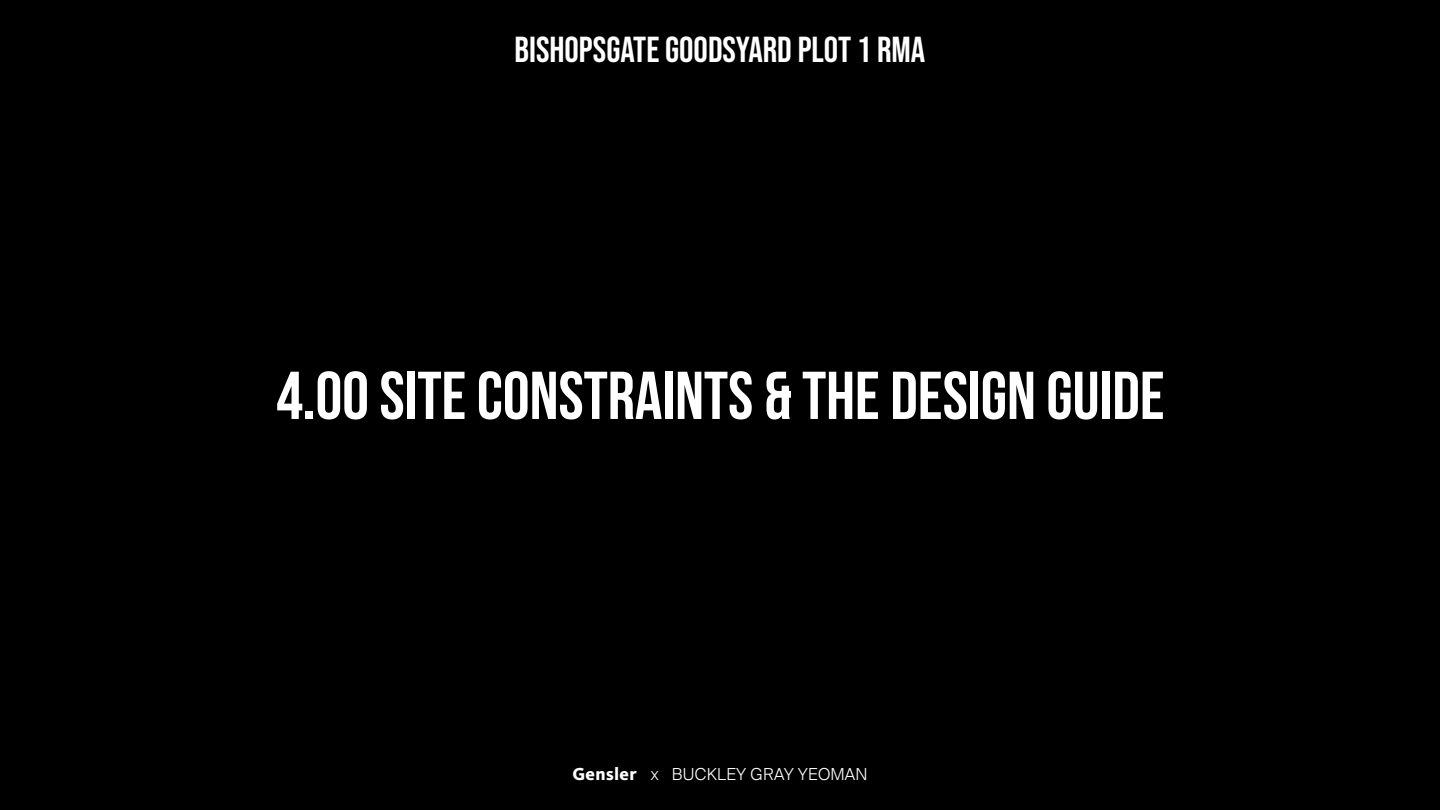
<style>
.page{position:relative;width:1440px;height:810px;background:#000}
.page>*{position:absolute;margin:0;border:0;box-sizing:border-box;transform-origin:0 0}
.t1{font:700 67.5px "Bebas Neue";color:#fff}
.t2{font:36px "Bebas Neue";color:#fff}
.t3{font:300 16.5px "Suisse Intl";letter-spacing:.02em;color:#fff}
.s1{font-family:"Kievit OT";font-weight:800;font-size:18px}
</style>
<div class="page">
<p class="t2" style="left:515px;top:30px;width:412px">BISHOPSGATE GOODSYARD PLOT 1 RMA</p>
<p class="t1" style="left:276px;top:359px;width:890px">4.00 SITE CONSTRAINTS &amp; THE DESIGN GUIDE</p>
<p class="t3" style="left:572px;top:765px;width:297px"><span class="s1">Gensler</span> x BUCKLEY GRAY YEOMAN</p>
</div>
